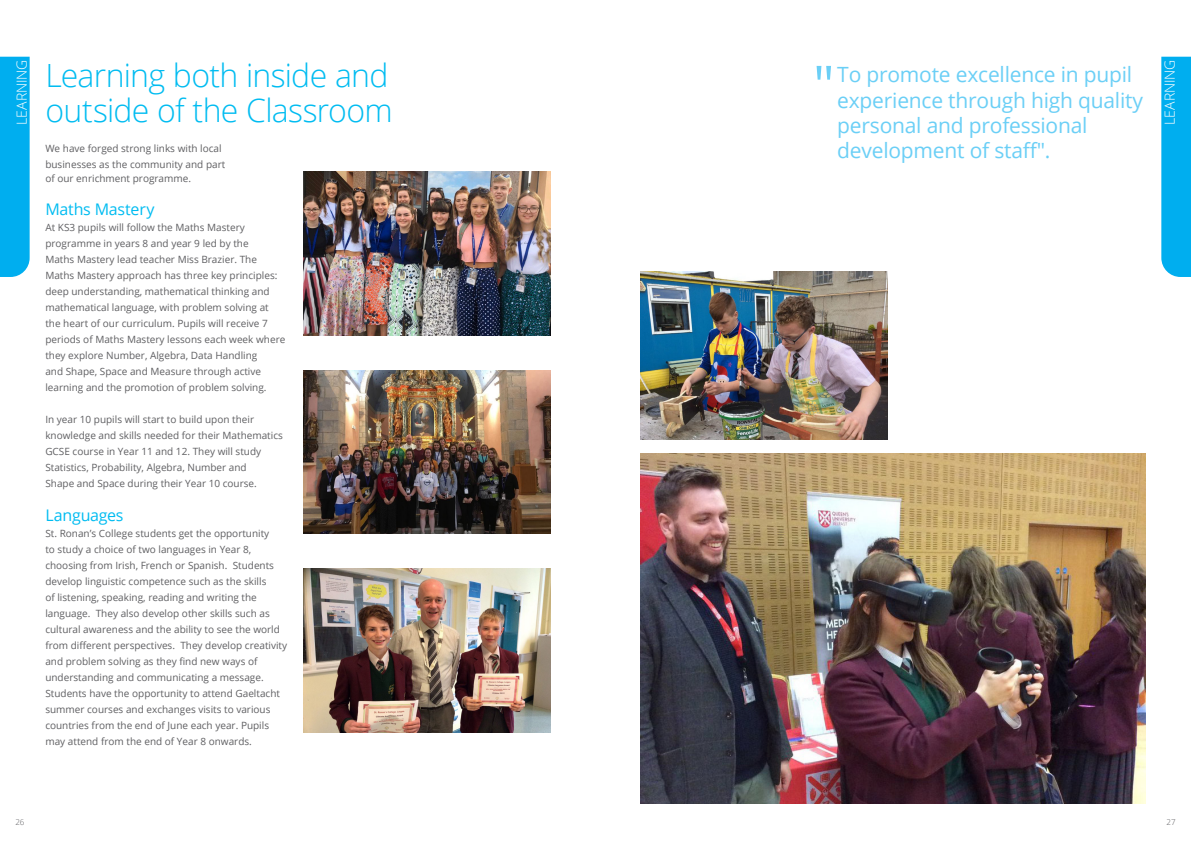
<style>
.page{position:relative;width:1191px;height:842px;background:#fff}
.page>*{position:absolute;margin:0;border:0;box-sizing:border-box;transform-origin:0 0}
.Quote_Indicators{font:53.3px "Open Sans";color:#6bcff6}
.body{font:300 32px "Open Sans";letter-spacing:-.02em;color:#00bcf1}
.Quote_Indicators-2{font:21px/25.2px "Open Sans";letter-spacing:-.01em;color:#6bcff6}
.body-2{font:16px "Open Sans";letter-spacing:-.015em;color:#00bcf1}
.t1{font:300 14px "Open Sans";letter-spacing:-.01em;color:#fff}
.body-3{font:10px/16px "Open Sans";color:#5f5f62}
.t2{font:300 8px "Open Sans";color:#5f5f62}
</style>
<div class="page">
<div style="left:0;top:57px;width:30px;height:220px;background:#00aeef"></div>
<img style="left:303px;top:172px;width:247px;height:163px">
<img style="left:303px;top:370px;width:247px;height:164px">
<img style="left:303px;top:568px;width:247px;height:164px">
<img style="left:641px;top:272px;width:246px;height:168px">
<div style="left:1161px;top:57px;width:30px;height:220px;background:#00aeef"></div>
<img style="left:641px;top:454px;width:504px;height:350px">
<p class="t1" style="left:12px;top:125px;width:66px;rotate:-90deg">LEARNING</p>
<p class="body" style="left:45px;top:53px;width:345px">Learning both inside and</p>
<p class="body" style="left:45px;top:88px;width:349px">outside of the Classroom</p>
<p class="body-3" style="left:45px;top:140px;width:181px">We have forged strong links with local businesses as the community and part</p>
<p class="body-3" style="left:45px;top:170px;width:147px">of our enrichment programme.</p>
<p class="body-2" style="left:45px;top:199px;width:111px">Maths Mastery</p>
<p class="body-3" style="left:45px;top:220px;width:241px">At KS3 pupils will follow the Maths Mastery programme in years 8 and year 9 led by the<br>Maths Mastery lead teacher Miss Brazier. The Maths Mastery approach has three key principles: deep understanding, mathematical thinking and mathematical language, with problem solving at the heart of our curriculum. Pupils will receive 7 periods of Maths Mastery lessons each week where they explore Number, Algebra, Data Handling<br>and Shape, Space and Measure through active learning and the promotion of problem solving.</p>
<p class="body-3" style="left:45px;top:412px;width:239px">In year 10 pupils will start to build upon their knowledge and skills needed for their Mathematics GCSE course in Year 11 and 12. They will study Statistics, Probability, Algebra, Number and<br>Shape and Space during their Year 10 course.</p>
<p class="body-2" style="left:45px;top:504px;width:80px">Languages</p>
<p class="body-3" style="left:45px;top:525px;width:243px">St. Ronan’s College students get the opportunity<br>to study a choice of two languages in Year 8, choosing from Irish, French or Spanish. Students develop linguistic competence such as the skills<br>of listening, speaking, reading and writing the language. They also develop other skills such as cultural awareness and the ability to see the world from different perspectives. They develop creativity and problem solving as they find new ways of understanding and communicating a message.<br>Students have the opportunity to attend Gaeltacht summer courses and exchanges visits to various countries from the end of June each year. Pupils may attend from the end of Year 8 onwards.</p>
<p class="Quote_Indicators" style="left:813px;top:48px;width:23px">"</p>
<p class="t1" style="left:1160px;top:125px;width:66px;rotate:-90deg">LEARNING</p>
<p class="Quote_Indicators-2" style="left:837px;top:62px;width:307px">To promote excellence in pupil experience through high quality personal and professional development of staff".</p>
<p class="t2" style="left:15px;top:817px;width:10px">26</p>
<p class="t2" style="left:1166px;top:817px;width:10px">27</p>
</div>
